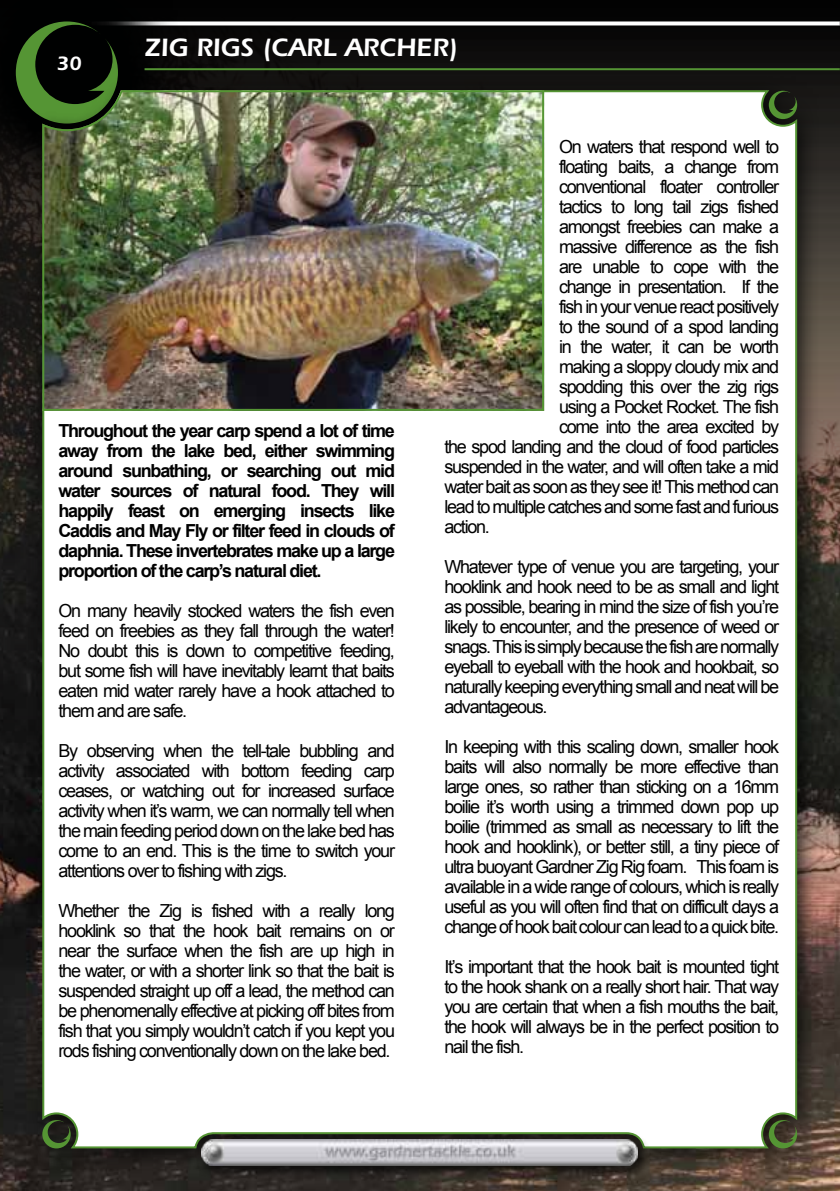
<style>
.page{position:relative;width:840px;height:1191px;background:#fff}
.page>*{position:absolute;margin:0;border:0;box-sizing:border-box;transform-origin:0 0}
.t1{font:600 26px "ITC Eras Std";color:#fff}
.t2{font:600 20px "ITC Eras Std";color:#fff}
.t3{font:18px/20px "Arial";letter-spacing:-.07em;color:#000;text-align:justify}
.t4{font:700 18px/20px "Arial";letter-spacing:-.07em;color:#000;text-align:justify}
</style>
<div class="page">
<img style="left:0;top:0;width:839px;height:1191px">
<svg style="left:839px;top:0;width:1px;height:1191px"></svg>
<svg style="left:183px;top:21px;width:656px;height:4px"></svg>
<div style="left:0;top:0;width:183px;height:189px;background:#000101"></div>
<svg style="left:16px;top:21px;width:102px;height:82px"></svg>
<hr style="left:144px;top:68px;width:695px;height:2px;background:#559534">
<div style="left:26px;top:74px;width:792px;height:1096px;background:#000101;opacity:.75"></div>
<img style="left:41px;top:89px;width:757px;height:1060px">
<svg style="left:768px;top:91px;width:28px;height:28px"></svg>
<svg style="left:42px;top:1120px;width:29px;height:28px"></svg>
<svg style="left:768px;top:1120px;width:28px;height:28px"></svg>
<div style="left:193px;top:1131px;width:457px;height:48px;background:#000;opacity:.75"></div>
<img style="left:202px;top:1140px;width:435px;height:25px">
<p class="t2" style="left:56px;top:52px;width:27px">30</p>
<h1 class="t1" style="left:144px;top:32px;width:314px">ZIG RIGS (CARL ARCHER)</h1>
<p class="t4" style="left:58px;top:421px;width:338px">Throughout the year carp spend a lot of time away from the lake bed, either swimming around sunbathing, or searching out mid water sources of natural food. They will happily feast on emerging insects like Caddis and May Fly or filter feed in clouds of daphnia. These invertebrates make up a large proportion of the carp’s natural diet.</p>
<p class="t3" style="left:58px;top:601px;width:338px">On many heavily stocked waters the fish even feed on freebies as they fall through the water!<br>No doubt this is down to competitive feeding, but some fish will have inevitably learnt that baits eaten mid water rarely have a hook attached to them and are safe.</p>
<p class="t3" style="left:58px;top:741px;width:338px">By observing when the tell-tale bubbling and activity associated with bottom feeding carp ceases, or watching out for increased surface activity when it’s warm, we can normally tell when the main feeding period down on the lake bed has come to an end. This is the time to switch your attentions over to fishing with zigs.</p>
<p class="t3" style="left:58px;top:901px;width:338px">Whether the Zig is fished with a really long hooklink so that the hook bait remains on or near the surface when the fish are up high in the water, or with a shorter link so that the bait is suspended straight up off a lead, the method can be phenomenally effective at picking off bites from fish that you simply wouldn’t catch if you kept you rods fishing conventionally down on the lake bed.</p>
<p class="t3" style="left:558px;top:137px;width:221px">On waters that respond well to</p>
<p class="t3" style="left:558px;top:157px;width:221px">floating baits, a change from</p>
<p class="t3" style="left:558px;top:177px;width:221px">conventional floater controller</p>
<p class="t3" style="left:558px;top:197px;width:221px">tactics to long tail zigs fished</p>
<p class="t3" style="left:558px;top:217px;width:221px">amongst freebies can make a</p>
<p class="t3" style="left:558px;top:237px;width:221px">massive difference as the fish</p>
<p class="t3" style="left:558px;top:257px;width:221px">are unable to cope with the</p>
<p class="t3" style="left:558px;top:277px;width:221px">change in presentation. If the</p>
<p class="t3" style="left:558px;top:297px;width:221px">fish in your venue react positively</p>
<p class="t3" style="left:558px;top:317px;width:221px">to the sound of a spod landing</p>
<p class="t3" style="left:558px;top:337px;width:222px">in the water, it can be worth</p>
<p class="t3" style="left:558px;top:357px;width:221px">making a sloppy cloudy mix and</p>
<p class="t3" style="left:558px;top:377px;width:221px">spodding this over the zig rigs</p>
<p class="t3" style="left:558px;top:397px;width:221px">using a Pocket Rocket. The fish</p>
<p class="t3" style="left:558px;top:417px;width:221px">come into the area excited by</p>
<p class="t3" style="left:444px;top:437px;width:336px">the spod landing and the cloud of food particles</p>
<p class="t3" style="left:444px;top:457px;width:336px">suspended in the water, and will often take a mid</p>
<p class="t3" style="left:444px;top:477px;width:336px">water bait as soon as they see it! This method can</p>
<p class="t3" style="left:444px;top:497px;width:336px">lead to multiple catches and some fast and furious</p>
<p class="t3" style="left:444px;top:517px;width:47px">action.</p>
<p class="t3" style="left:444px;top:557px;width:336px">Whatever type of venue you are targeting, your hooklink and hook need to be as small and light as possible, bearing in mind the size of fish you’re likely to encounter, and the presence of weed or snags. This is simply because the fish are normally eyeball to eyeball with the hook and hookbait, so naturally keeping everything small and neat will be advantageous.</p>
<p class="t3" style="left:444px;top:737px;width:336px">In keeping with this scaling down, smaller hook baits will also normally be more effective than large ones, so rather than sticking on a 16mm boilie it’s worth using a trimmed down pop up boilie (trimmed as small as necessary to lift the hook and hooklink), or better still, a tiny piece of ultra buoyant Gardner Zig Rig foam. This foam is available in a wide range of colours, which is really useful as you will often find that on difficult days a change of hook bait colour can lead to a quick bite.</p>
<p class="t3" style="left:444px;top:957px;width:336px">It’s important that the hook bait is mounted tight to the hook shank on a really short hair. That way you are certain that when a fish mouths the bait, the hook will always be in the perfect position to nail the fish.</p>
</div>
